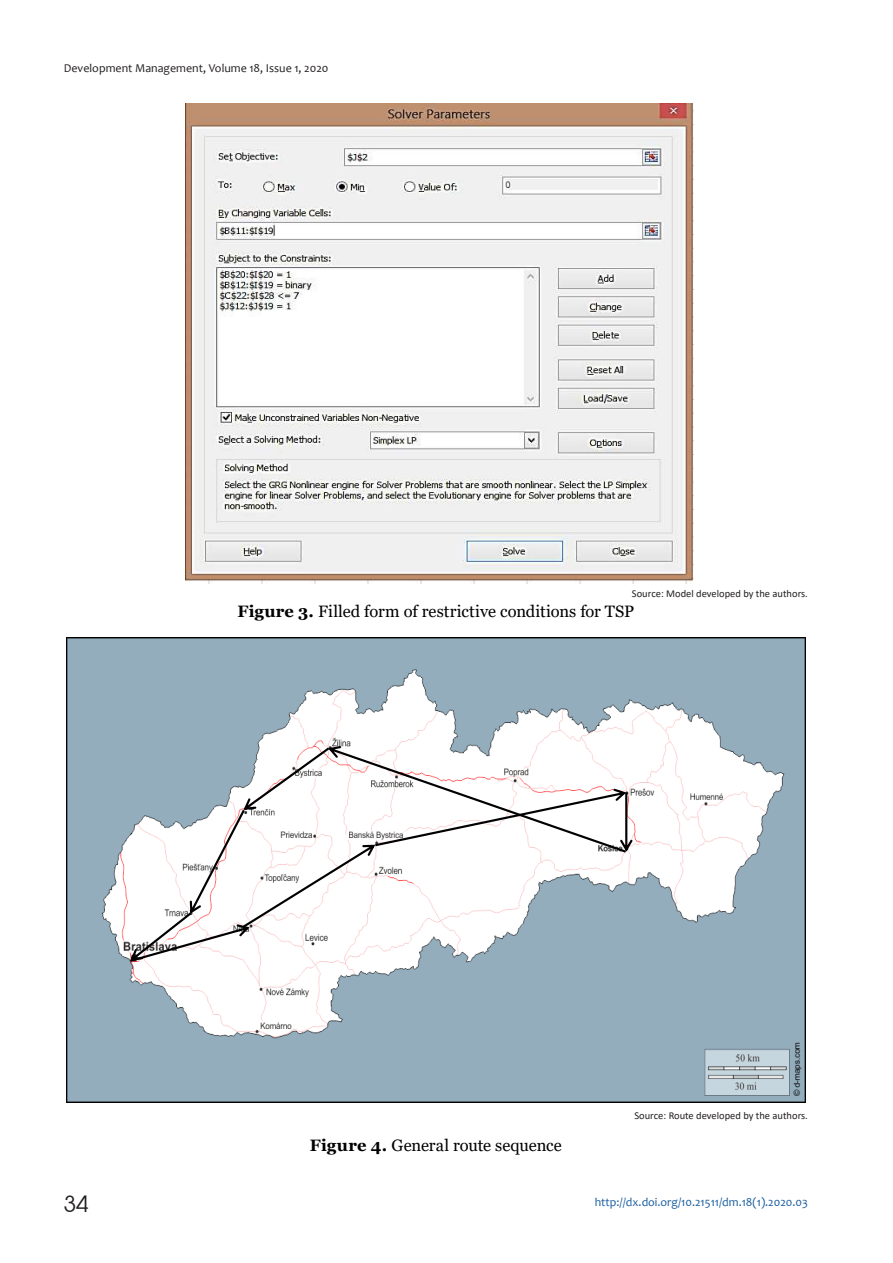
<style>
.page{position:relative;width:893px;height:1263px;background:#fff}
.page>*{position:absolute;margin:0;border:0;box-sizing:border-box;transform-origin:0 0}
.t1{font:22.5px "Avant Garde Gothic C";color:#231f20}
.t2{font:16.5px "Georgia";letter-spacing:-.005em;color:#000}
.t3{font:12px "Candara";color:#175d9e}
.t4{font:12px "Candara";color:#231f20}
.t5{font:10.5px "Calibri";color:#231f20}
.s1{font-weight:700}
</style>
<div class="page">
<img style="left:185px;top:104px;width:509px;height:480px">
<img style="left:66px;top:637px;width:740px;height:465px">
<svg style="left:130px;top:746px;width:503px;height:216px"></svg>
<p class="t4" style="left:64px;top:64px;width:266px">Development Management, Volume 18, Issue 1, 2020</p>
<p class="t5" style="left:632px;top:587px;width:177px">Source: Model developed by the authors.</p>
<p class="t2" style="left:237px;top:604px;width:398px"><span class="s1">Figure 3.</span> Filled form of restrictive conditions for TSP</p>
<h1 class="t1" style="left:64px;top:1191px;width:26px">34</h1>
<p class="t2" style="left:310px;top:1138px;width:253px"><span class="s1">Figure 4.</span> General route sequence</p>
<p class="t5" style="left:634px;top:1109px;width:175px">Source: Route developed by the authors.</p>
<p class="t3" style="left:595px;top:1197px;width:215px">http://dx.doi.org/10.21511/dm.18(1).2020.03</p>
</div>
